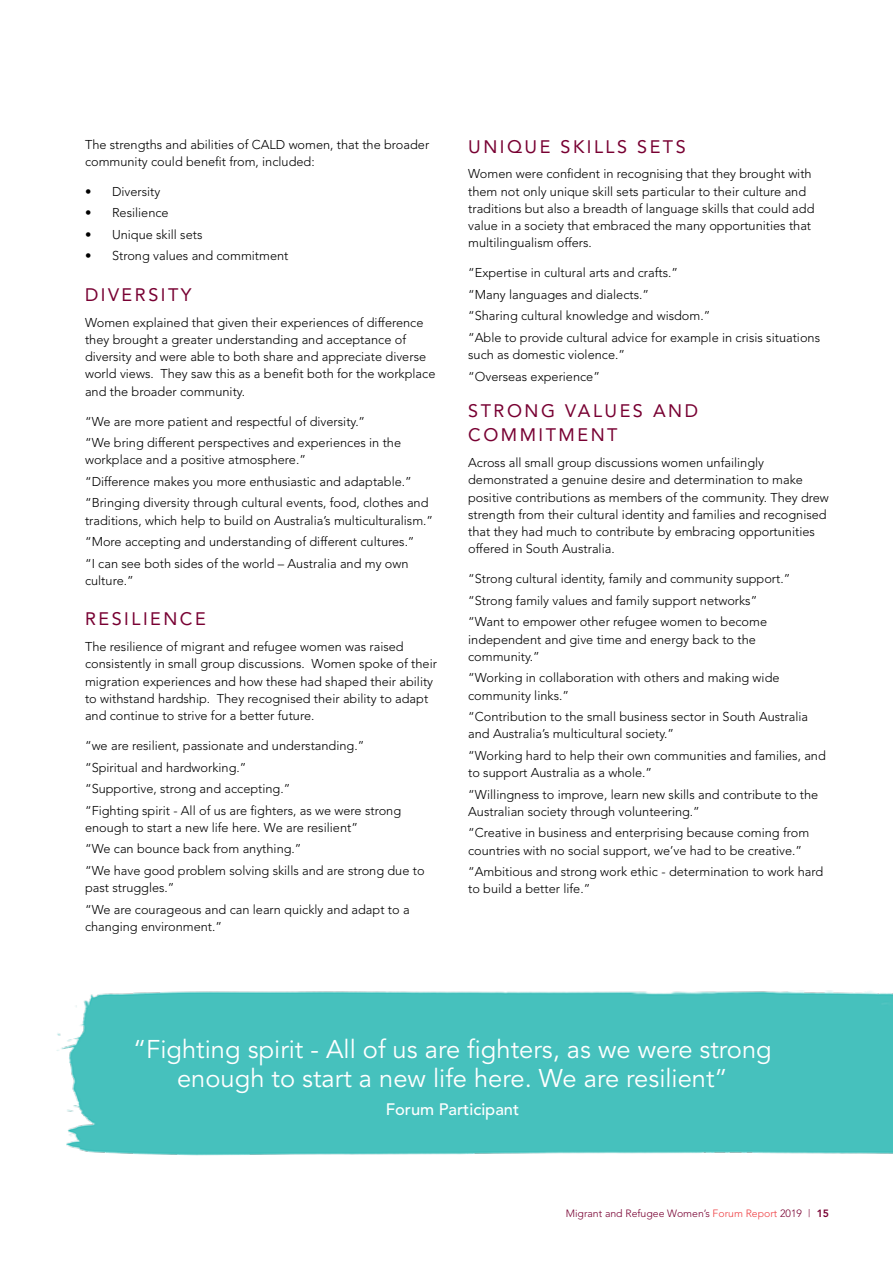
<style>
.page{position:relative;width:893px;height:1263px;background:#fff}
.page>*{position:absolute;margin:0;border:0;box-sizing:border-box;transform-origin:0 0}
.t1{font:25.5px/28.5px "Avenir";color:#fff;text-align:center}
.t2{font:18px/24px "Avenir";letter-spacing:.14em;color:#780032}
.t3{font:500 16.5px "Avenir";color:#fff}
.t4{font:300 12.75px/17.2px "Avenir";color:#000}
.t5{font:300 10.5px "Avenir";color:#780032}
.s1{color:#ef3e42}
.s2{font-weight:800}
</style>
<div class="page">
<img style="left:57px;top:990px;width:836px;height:166px">
<p class="t4" style="left:85px;top:135px;width:346px">The strengths and abilities of CALD women, that the broader community could benefit from, included:</p>
<p class="t4" style="left:85px;top:183px;width:77px">• Diversity</p>
<p class="t4" style="left:85px;top:204px;width:85px">• Resilience</p>
<p class="t4" style="left:85px;top:226px;width:119px">• Unique skill sets</p>
<p class="t4" style="left:85px;top:247px;width:205px">• Strong values and commitment</p>
<h2 class="t2" style="left:85px;top:283px;width:108px">DIVERSITY</h2>
<p class="t4" style="left:85px;top:313px;width:352px">Women explained that given their experiences of difference they brought a greater understanding and acceptance of diversity and were able to both share and appreciate diverse world views. They saw this as a benefit both for the workplace and the broader community.</p>
<p class="t4" style="left:85px;top:410px;width:318px;line-height:21.5px">“We are more patient and respectful of diversity.”<br>“We bring different perspectives and experiences in the</p>
<p class="t4" style="left:85px;top:449px;width:345px;line-height:21.5px">workplace and a positive atmosphere.”<br>“Difference makes you more enthusiastic and adaptable.” “Bringing diversity through cultural events, food, clothes and</p>
<p class="t4" style="left:85px;top:509px;width:350px;line-height:21.5px">traditions, which help to build on Australia’s multiculturalism.” “More accepting and understanding of different cultures.”<br>“I can see both sides of the world – Australia and my own</p>
<p class="t4" style="left:85px;top:572px;width:50px">culture.”</p>
<h2 class="t2" style="left:85px;top:607px;width:122px">RESILIENCE</h2>
<p class="t4" style="left:85px;top:638px;width:353px">The resilience of migrant and refugee women was raised consistently in small group discussions. Women spoke of their migration experiences and how these had shaped their ability to withstand hardship. They recognised their ability to adapt and continue to strive for a better future.</p>
<p class="t4" style="left:85px;top:735px;width:318px;line-height:21.5px">“we are resilient, passionate and understanding.” “Spiritual and hardworking.”<br>“Supportive, strong and accepting.”<br>“Fighting spirit - All of us are fighters, as we were strong</p>
<p class="t4" style="left:85px;top:817px;width:341px;line-height:21.5px">enough to start a new life here. We are resilient”<br>“We can bounce back from anything.”<br>“We have good problem solving skills and are strong due to</p>
<p class="t4" style="left:85px;top:877px;width:326px;line-height:21.5px">past struggles.”<br>“We are courageous and can learn quickly and adapt to a</p>
<p class="t4" style="left:85px;top:918px;width:139px">changing environment.”</p>
<h2 class="t2" style="left:468px;top:134px;width:219px">UNIQUE SKILLS SETS</h2>
<p class="t4" style="left:468px;top:165px;width:348px">Women were confident in recognising that they brought with them not only unique skill sets particular to their culture and traditions but also a breadth of language skills that could add value in a society that embraced the many opportunities that multilingualism offers.</p>
<p class="t4" style="left:468px;top:262px;width:353px;line-height:21.5px">“Expertise in cultural arts and crafts.”<br>“Many languages and dialects.”<br>“Sharing cultural knowledge and wisdom.”<br>“Able to provide cultural advice for example in crisis situations</p>
<p class="t4" style="left:468px;top:344px;width:158px;line-height:21.5px">such as domestic violence.” “Overseas experience”</p>
<h2 class="t2" style="left:468px;top:399px;width:231px">STRONG VALUES AND<br>COMMITMENT</h2>
<p class="t4" style="left:468px;top:454px;width:362px">Across all small group discussions women unfailingly demonstrated a genuine desire and determination to make positive contributions as members of the community. They drew strength from their cultural identity and families and recognised that they had much to contribute by embracing opportunities offered in South Australia.</p>
<p class="t4" style="left:468px;top:568px;width:324px;line-height:21.5px">“Strong cultural identity, family and community support.” “Strong family values and family support networks” “Want to empower other refugee women to become</p>
<p class="t4" style="left:468px;top:630px;width:289px">independent and give time and energy back to the community.”</p>
<p class="t4" style="left:468px;top:669px;width:313px">“Working in collaboration with others and making wide community links.”</p>
<p class="t4" style="left:468px;top:708px;width:341px">“Contribution to the small business sector in South Australia and Australia’s multicultural society.”</p>
<p class="t4" style="left:468px;top:747px;width:359px">“Working hard to help their own communities and families, and to support Australia as a whole.”</p>
<p class="t4" style="left:468px;top:785px;width:352px">“Willingness to improve, learn new skills and contribute to the<br>Australian society through volunteering.”</p>
<p class="t4" style="left:468px;top:824px;width:343px">“Creative in business and enterprising because coming from countries with no social support, we’ve had to be creative.”</p>
<p class="t4" style="left:468px;top:863px;width:357px">“Ambitious and strong work ethic - determination to work hard to build a better life.”</p>
<h1 class="t1" style="left:133px;top:1036px;width:640px">“Fighting spirit - All of us are fighters, as we were strong enough to start a new life here. We are resilient”</h1>
<p class="t3" style="left:386px;top:1100px;width:135px">Forum Participant</p>
<p class="t5" style="left:566px;top:1207px;width:265px">Migrant and Refugee Women’s <span class="s1">Forum Report</span> 2019 | <span class="s2">15</span></p>
</div>
